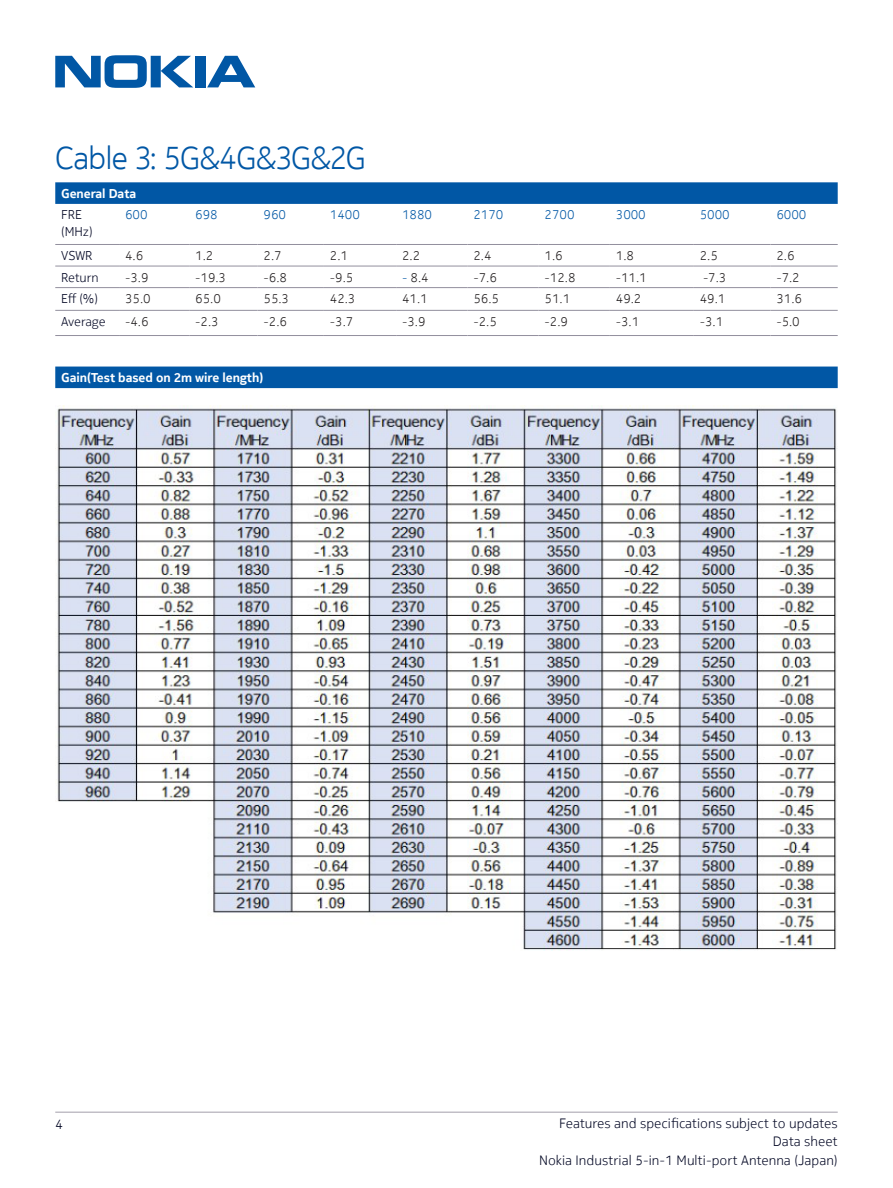
<style>
.page{position:relative;width:893px;height:1188px;background:#fff}
.page>*{position:absolute;margin:0;border:0;box-sizing:border-box;transform-origin:0 0}
.Head_1{font:300 31.5px "Nokia Pure Headline";color:#0157a5}
.t1{font:300 13.5px/18.6px "Nokia Pure Text";color:#000522;text-align:right}
.Table_text{font:300 12.75px "Nokia Pure Text";letter-spacing:-.005em;color:#231f20}
.Table_head{font:700 12.75px "Nokia Pure Text";letter-spacing:-.005em;color:#fff}
.Table_text-2{font:300 12.75px "Nokia Pure Text";letter-spacing:-.005em;color:#0157a5}
.Table_text-3{font:300 12.75px/16.5px "Nokia Pure Text";letter-spacing:-.005em;color:#000522}
.s1{color:#0157a5}
</style>
<div class="page">
<svg style="left:55px;top:55px;width:138px;height:33px"></svg>
<div style="left:195px;top:56px;width:10px;height:31px;background:#0157a5"></div>
<svg style="left:207px;top:56px;width:48px;height:31px"></svg>
<hr style="left:55px;top:1112px;width:783px;height:1px;background:#c1bec6">
<svg style="left:55px;top:182px;width:783px;height:22px;background:#065aa6"></svg>
<hr style="left:55px;top:244px;width:64px;height:1px;background:#928f9d">
<hr style="left:119px;top:244px;width:70px;height:1px;background:#928f9d">
<hr style="left:189px;top:244px;width:69px;height:1px;background:#928f9d">
<hr style="left:258px;top:244px;width:66px;height:1px;background:#928f9d">
<hr style="left:55px;top:266px;width:64px;height:1px;background:#928f9d">
<hr style="left:119px;top:266px;width:70px;height:1px;background:#928f9d">
<hr style="left:189px;top:266px;width:69px;height:1px;background:#928f9d">
<hr style="left:258px;top:266px;width:66px;height:1px;background:#928f9d">
<hr style="left:55px;top:287px;width:64px;height:1px;background:#928f9d">
<hr style="left:119px;top:287px;width:70px;height:1px;background:#928f9d">
<hr style="left:189px;top:287px;width:69px;height:1px;background:#928f9d">
<hr style="left:258px;top:287px;width:66px;height:1px;background:#928f9d">
<hr style="left:55px;top:310px;width:64px;height:1px;background:#928f9d">
<hr style="left:119px;top:310px;width:70px;height:1px;background:#928f9d">
<hr style="left:189px;top:310px;width:69px;height:1px;background:#928f9d">
<hr style="left:258px;top:310px;width:66px;height:1px;background:#928f9d">
<hr style="left:55px;top:335px;width:64px;height:1px;background:#928f9d">
<hr style="left:119px;top:335px;width:70px;height:1px;background:#928f9d">
<hr style="left:189px;top:335px;width:69px;height:1px;background:#928f9d">
<hr style="left:258px;top:335px;width:66px;height:1px;background:#928f9d">
<hr style="left:324px;top:244px;width:72px;height:1px;background:#928f9d">
<hr style="left:396px;top:244px;width:71px;height:1px;background:#928f9d">
<hr style="left:467px;top:244px;width:72px;height:1px;background:#928f9d">
<hr style="left:539px;top:244px;width:71px;height:1px;background:#928f9d">
<hr style="left:610px;top:244px;width:84px;height:1px;background:#928f9d">
<hr style="left:694px;top:244px;width:76px;height:1px;background:#928f9d">
<hr style="left:770px;top:244px;width:68px;height:1px;background:#928f9d">
<hr style="left:324px;top:266px;width:72px;height:1px;background:#928f9d">
<hr style="left:396px;top:266px;width:71px;height:1px;background:#928f9d">
<hr style="left:467px;top:266px;width:72px;height:1px;background:#928f9d">
<hr style="left:539px;top:266px;width:71px;height:1px;background:#928f9d">
<hr style="left:610px;top:266px;width:84px;height:1px;background:#928f9d">
<hr style="left:694px;top:266px;width:76px;height:1px;background:#928f9d">
<hr style="left:770px;top:266px;width:68px;height:1px;background:#928f9d">
<hr style="left:324px;top:287px;width:72px;height:1px;background:#928f9d">
<hr style="left:396px;top:287px;width:71px;height:1px;background:#928f9d">
<hr style="left:467px;top:287px;width:72px;height:1px;background:#928f9d">
<hr style="left:539px;top:287px;width:71px;height:1px;background:#928f9d">
<hr style="left:610px;top:287px;width:84px;height:1px;background:#928f9d">
<hr style="left:694px;top:287px;width:76px;height:1px;background:#928f9d">
<hr style="left:770px;top:287px;width:68px;height:1px;background:#928f9d">
<hr style="left:324px;top:310px;width:72px;height:1px;background:#928f9d">
<hr style="left:396px;top:310px;width:71px;height:1px;background:#928f9d">
<hr style="left:467px;top:310px;width:72px;height:1px;background:#928f9d">
<hr style="left:539px;top:310px;width:71px;height:1px;background:#928f9d">
<hr style="left:610px;top:310px;width:84px;height:1px;background:#928f9d">
<hr style="left:694px;top:310px;width:76px;height:1px;background:#928f9d">
<hr style="left:770px;top:310px;width:68px;height:1px;background:#928f9d">
<hr style="left:324px;top:335px;width:72px;height:1px;background:#928f9d">
<hr style="left:396px;top:335px;width:71px;height:1px;background:#928f9d">
<hr style="left:467px;top:335px;width:72px;height:1px;background:#928f9d">
<hr style="left:539px;top:335px;width:71px;height:1px;background:#928f9d">
<hr style="left:610px;top:335px;width:84px;height:1px;background:#928f9d">
<hr style="left:694px;top:335px;width:76px;height:1px;background:#928f9d">
<hr style="left:770px;top:335px;width:68px;height:1px;background:#928f9d">
<div style="left:55px;top:367px;width:783px;height:21px;background:#0157a5"></div>
<img style="left:55px;top:405px;width:783px;height:546px">
<p class="Head_1" style="left:55px;top:138px;width:312px">Cable 3: 5G&amp;4G&amp;3G&amp;2G</p>
<p class="Table_head" style="left:61px;top:185px;width:76px">General Data</p>
<p class="Table_text-3" style="left:61px;top:207px;width:33px">FRE (MHz)</p>
<p class="Table_text-2" style="left:125px;top:207px;width:24px">600</p>
<p class="Table_text-2" style="left:195px;top:207px;width:24px">698</p>
<p class="Table_text-2" style="left:264px;top:207px;width:24px">960</p>
<p class="Table_text-2" style="left:330px;top:207px;width:32px">1400</p>
<p class="Table_text-2" style="left:402px;top:207px;width:32px">1880</p>
<p class="Table_text-2" style="left:473px;top:207px;width:32px">2170</p>
<p class="Table_text-2" style="left:545px;top:207px;width:32px">2700</p>
<p class="Table_text-2" style="left:616px;top:207px;width:32px">3000</p>
<p class="Table_text-2" style="left:700px;top:207px;width:32px">5000</p>
<p class="Table_text-2" style="left:776px;top:207px;width:32px">6000</p>
<p class="Table_text-3" style="left:61px;top:247px;width:33px">VSWR</p>
<p class="Table_text" style="left:125px;top:247px;width:20px">4.6</p>
<p class="Table_text" style="left:195px;top:247px;width:20px">1.2</p>
<p class="Table_text" style="left:264px;top:247px;width:20px">2.7</p>
<p class="Table_text" style="left:330px;top:247px;width:20px">2.1</p>
<p class="Table_text" style="left:402px;top:247px;width:20px">2.2</p>
<p class="Table_text" style="left:473px;top:247px;width:20px">2.4</p>
<p class="Table_text" style="left:545px;top:247px;width:20px">1.6</p>
<p class="Table_text" style="left:616px;top:247px;width:20px">1.8</p>
<p class="Table_text" style="left:700px;top:247px;width:20px">2.5</p>
<p class="Table_text" style="left:776px;top:247px;width:20px">2.6</p>
<p class="Table_text-3" style="left:61px;top:269px;width:39px">Return</p>
<p class="Table_text" style="left:125px;top:269px;width:25px">-3.9</p>
<p class="Table_text" style="left:195px;top:269px;width:32px">-19.3</p>
<p class="Table_text" style="left:264px;top:269px;width:25px">-6.8</p>
<p class="Table_text" style="left:330px;top:269px;width:25px">-9.5</p>
<p class="Table_text" style="left:402px;top:269px;width:28px"><span class="s1">-</span> 8.4</p>
<p class="Table_text" style="left:473px;top:269px;width:25px">-7.6</p>
<p class="Table_text" style="left:545px;top:269px;width:32px">-12.8</p>
<p class="Table_text" style="left:616px;top:269px;width:32px">-11.1</p>
<p class="Table_text" style="left:703px;top:269px;width:25px">-7.3</p>
<p class="Table_text" style="left:776px;top:269px;width:25px">-7.2</p>
<p class="Table_text-3" style="left:61px;top:290px;width:38px">Eff (%)</p>
<p class="Table_text" style="left:125px;top:291px;width:27px">35.0</p>
<p class="Table_text" style="left:195px;top:291px;width:27px">65.0</p>
<p class="Table_text" style="left:264px;top:291px;width:27px">55.3</p>
<p class="Table_text" style="left:330px;top:291px;width:27px">42.3</p>
<p class="Table_text" style="left:402px;top:291px;width:27px">41.1</p>
<p class="Table_text" style="left:473px;top:291px;width:27px">56.5</p>
<p class="Table_text" style="left:545px;top:291px;width:27px">51.1</p>
<p class="Table_text" style="left:616px;top:291px;width:27px">49.2</p>
<p class="Table_text" style="left:700px;top:291px;width:27px">49.1</p>
<p class="Table_text" style="left:776px;top:291px;width:27px">31.6</p>
<p class="Table_text-3" style="left:61px;top:313px;width:46px">Average</p>
<p class="Table_text" style="left:125px;top:313px;width:25px">-4.6</p>
<p class="Table_text" style="left:195px;top:313px;width:25px">-2.3</p>
<p class="Table_text" style="left:264px;top:313px;width:25px">-2.6</p>
<p class="Table_text" style="left:330px;top:313px;width:25px">-3.7</p>
<p class="Table_text" style="left:402px;top:313px;width:25px">-3.9</p>
<p class="Table_text" style="left:473px;top:313px;width:25px">-2.5</p>
<p class="Table_text" style="left:545px;top:313px;width:25px">-2.9</p>
<p class="Table_text" style="left:616px;top:313px;width:25px">-3.1</p>
<p class="Table_text" style="left:700px;top:313px;width:25px">-3.1</p>
<p class="Table_text" style="left:776px;top:313px;width:25px">-5.0</p>
<p class="Table_head" style="left:61px;top:369px;width:203px">Gain(Test based on 2m wire length)</p>
<p class="t1" style="left:55px;top:1115px;width:9px">4</p>
<p class="t1" style="left:539px;top:1113px;width:300px">Features and specifications subject to updates<br>Data sheet<br>Nokia Industrial 5-in-1 Multi-port Antenna (Japan)</p>
</div>
